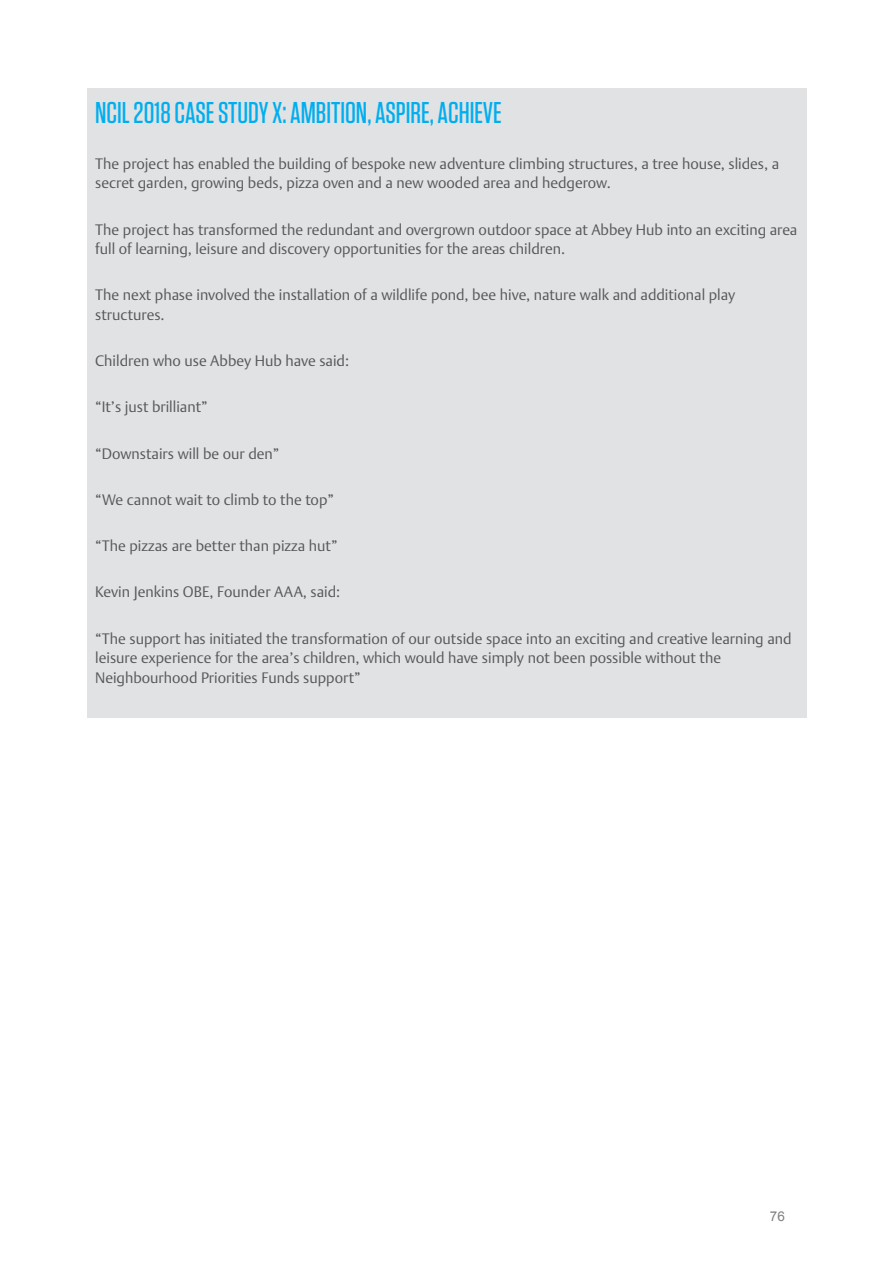
<style>
.page{position:relative;width:893px;height:1263px;background:#fff}
.page>*{position:absolute;margin:0;border:0;box-sizing:border-box;transform-origin:0 0}
.Sub-heading_1__green{font:500 30px "Tungsten";color:#00aeef}
.Sub-heading_1__green-2{font:300 15px/19.5px "DTL Argo TOT";color:#57585a}
.t1{font:13.5px "Arial";color:#808080}
</style>
<div class="page">
<div style="left:87px;top:88px;width:719px;height:630px;background:#e1e2e4"></div>
<p class="Sub-heading_1__green" style="left:95px;top:97px;width:408px">NCIL 2018 CASE STUDY X: AMBITION, ASPIRE, ACHIEVE</p>
<p class="Sub-heading_1__green-2" style="left:95px;top:154px;width:685px">The project has enabled the building of bespoke new adventure climbing structures, a tree house, slides, a secret garden, growing beds, pizza oven and a new wooded area and hedgerow.</p>
<p class="Sub-heading_1__green-2" style="left:95px;top:220px;width:704px">The project has transformed the redundant and overgrown outdoor space at Abbey Hub into an exciting area full of learning, leisure and discovery opportunities for the areas children.</p>
<p class="Sub-heading_1__green-2" style="left:95px;top:285px;width:642px">The next phase involved the installation of a wildlife pond, bee hive, nature walk and additional play structures.</p>
<p class="Sub-heading_1__green-2" style="left:95px;top:351px;width:256px">Children who use Abbey Hub have said:</p>
<p class="Sub-heading_1__green-2" style="left:95px;top:397px;width:114px">“It’s just brilliant”</p>
<p class="Sub-heading_1__green-2" style="left:95px;top:444px;width:186px">“Downstairs will be our den”</p>
<p class="Sub-heading_1__green-2" style="left:95px;top:490px;width:240px">“We cannot wait to climb to the top”</p>
<p class="Sub-heading_1__green-2" style="left:95px;top:536px;width:244px">“The pizzas are better than pizza hut”</p>
<p class="Sub-heading_1__green-2" style="left:95px;top:582px;width:247px">Kevin Jenkins OBE, Founder AAA, said:</p>
<p class="Sub-heading_1__green-2" style="left:95px;top:629px;width:698px">“The support has initiated the transformation of our outside space into an exciting and creative learning and leisure experience for the area’s children, which would have simply not been possible without the<br>Neighbourhood Priorities Funds support”</p>
<p class="t1" style="left:770px;top:1207px;width:17px">76</p>
</div>
